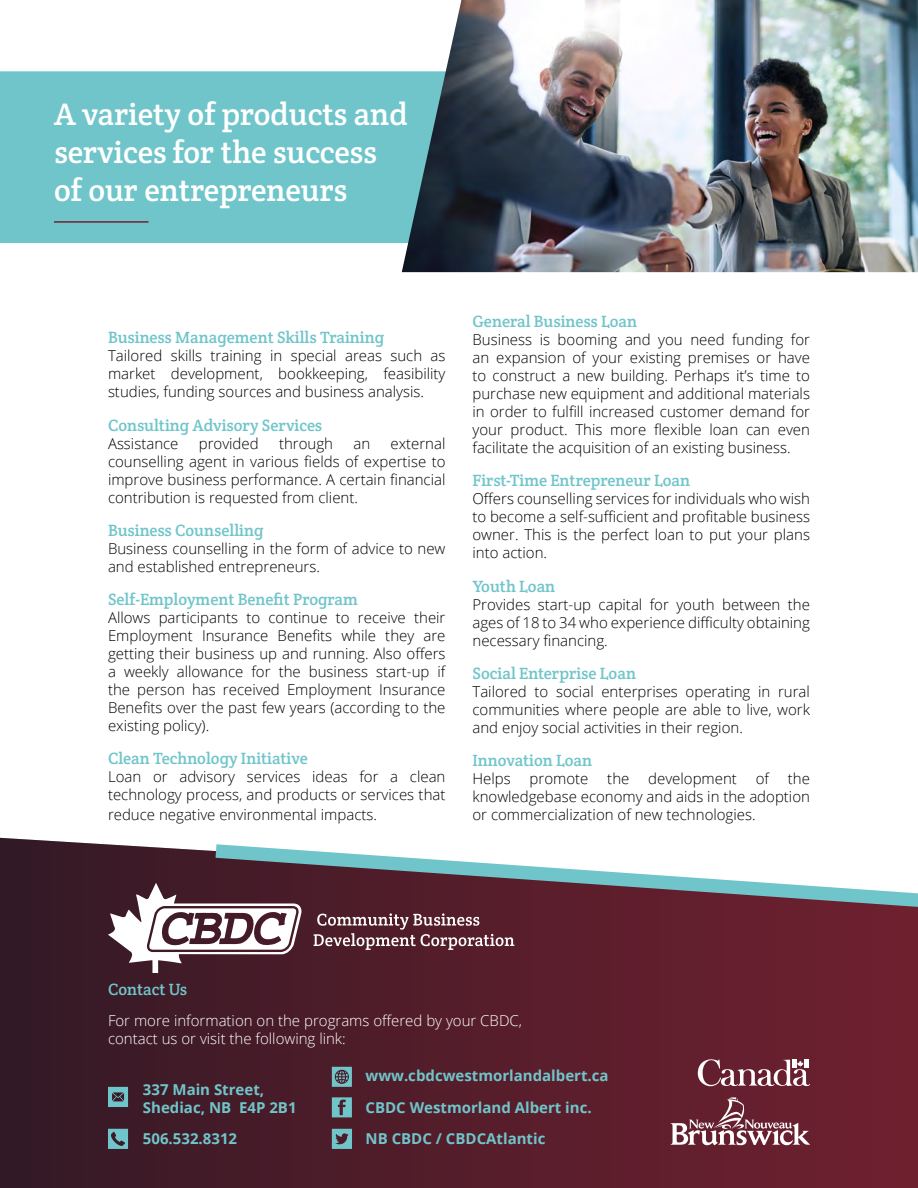
<style>
.page{position:relative;width:918px;height:1188px;background:#fff}
.page>*{position:absolute;margin:0;border:0;box-sizing:border-box;transform-origin:0 0}
.t1{font:31.5px/37.8px "Crete Round";color:#fff}
.t2{font:16.5px "Crete Round";color:#70c5ca}
.t3{font:300 15px/18px "Open Sans";color:#000;text-align:justify}
.t4{font:700 15px/31.5px "Open Sans";color:#70c5ca}
.t5{font:300 15px/18px "Open Sans";color:#fff}
</style>
<div class="page">
<div style="left:0;top:71px;width:402px;height:172px;background:#70c5ca"></div>
<svg style="left:0;top:837px;width:918px;height:351px;background:#521e2b"></svg>
<img style="left:402px;top:0;width:516px;height:272px">
<svg style="left:108px;top:883px;width:195px;height:90px"></svg>
<svg style="left:314px;top:915px;width:200px;height:35px;background:#774e58"></svg>
<hr style="left:54px;top:221px;width:94px;height:2px;background:#702130">
<svg style="left:202px;top:837px;width:716px;height:78px"></svg>
<svg style="left:698px;top:1059px;width:112px;height:27px"></svg>
<svg style="left:671px;top:1097px;width:139px;height:48px;background:#88525d"></svg>
<svg style="left:108px;top:1129px;width:20px;height:20px"></svg>
<svg style="left:332px;top:1067px;width:20px;height:20px"></svg>
<svg style="left:332px;top:1097px;width:20px;height:20px"></svg>
<svg style="left:332px;top:1129px;width:20px;height:20px"></svg>
<svg style="left:108px;top:1087px;width:20px;height:20px"></svg>
<h1 class="t1" style="left:54px;top:95px;width:355px">A variety of products and services for the success of our entrepreneurs</h1>
<p class="t2" style="left:108px;top:327px;width:278px">Business Management Skills Training</p>
<p class="t3" style="left:108px;top:346px;width:339px">Tailored skills training in special areas such as market development, bookkeeping, feasibility studies, funding sources and business analysis.</p>
<p class="t2" style="left:108px;top:414px;width:216px">Consulting Advisory Services</p>
<p class="t3" style="left:108px;top:434px;width:72px">Assistance</p>
<p class="t3" style="left:199px;top:434px;width:61px">provided</p>
<p class="t3" style="left:279px;top:434px;width:56px">through</p>
<p class="t3" style="left:353px;top:434px;width:18px">an</p>
<p class="t3" style="left:108px;top:434px;width:339px;text-indent:283px">external counselling agent in various fields of expertise to improve business performance. A certain financial contribution is requested from client.</p>
<p class="t2" style="left:108px;top:520px;width:157px">Business Counselling</p>
<p class="t3" style="left:108px;top:539px;width:339px">Business counselling in the form of advice to new and established entrepreneurs.</p>
<p class="t2" style="left:108px;top:589px;width:251px">Self-Employment Benefit Program</p>
<p class="t3" style="left:108px;top:608px;width:339px">Allows participants to continue to receive their Employment Insurance Benefits while they are getting their business up and running. Also offers a weekly allowance for the business start-up if the person has received Employment Insurance Benefits over the past few years (according to the existing policy).</p>
<p class="t2" style="left:108px;top:748px;width:201px">Clean Technology Initiative</p>
<p class="t3" style="left:108px;top:768px;width:339px">Loan or advisory services ideas for a clean technology process, and products or services that</p>
<p class="t3" style="left:108px;top:805px;width:271px">reduce negative environmental impacts.</p>
<p class="t2" style="left:472px;top:311px;width:166px">General Business Loan</p>
<p class="t3" style="left:472px;top:330px;width:339px">Business is booming and you need funding for an expansion of your existing premises or have to construct a new building. Perhaps it’s time to purchase new equipment and additional materials in order to fulfill increased customer demand for your product. This more flexible loan can even facilitate the acquisition of an existing business.</p>
<p class="t2" style="left:472px;top:470px;width:219px">First-Time Entrepreneur Loan</p>
<p class="t3" style="left:472px;top:490px;width:339px">Offers counselling services for individuals who wish to become a self-sufficient and profitable business owner. This is the perfect loan to put your plans into action.</p>
<p class="t2" style="left:472px;top:575px;width:84px">Youth Loan</p>
<p class="t3" style="left:472px;top:595px;width:339px">Provides start-up capital for youth between the ages of 18 to 34 who experience difficulty obtaining necessary financing.</p>
<p class="t2" style="left:472px;top:663px;width:165px">Social Enterprise Loan</p>
<p class="t3" style="left:472px;top:682px;width:339px">Tailored to social enterprises operating in rural communities where people are able to live, work and enjoy social activities in their region.</p>
<p class="t2" style="left:472px;top:750px;width:121px">Innovation Loan</p>
<p class="t3" style="left:472px;top:769px;width:40px">Helps</p>
<p class="t3" style="left:530px;top:769px;width:60px">promote</p>
<p class="t3" style="left:607px;top:769px;width:24px">the</p>
<p class="t3" style="left:648px;top:769px;width:90px">development</p>
<p class="t3" style="left:756px;top:769px;width:15px">of</p>
<p class="t3" style="left:472px;top:769px;width:339px;text-indent:315px">the knowledgebase economy and aids in the adoption or commercialization of new technologies.</p>
<p class="t2" style="left:108px;top:978px;width:81px">Contact Us</p>
<p class="t5" style="left:108px;top:1011px;width:416px">For more information on the programs offered by your CBDC, contact us or visit the following link:</p>
<p class="t4" style="left:143px;top:1080px;width:155px;line-height:18px">337 Main Street,<br>Shediac, NB E4P 2B1</p>
<p class="t4" style="left:143px;top:1123px;width:96px">506.532.8312</p>
<p class="t4" style="left:366px;top:1060px;width:245px">www.cbdcwestmorlandalbert.ca<br>CBDC Westmorland Albert inc.<br>NB CBDC / CBDCAtlantic</p>
</div>
